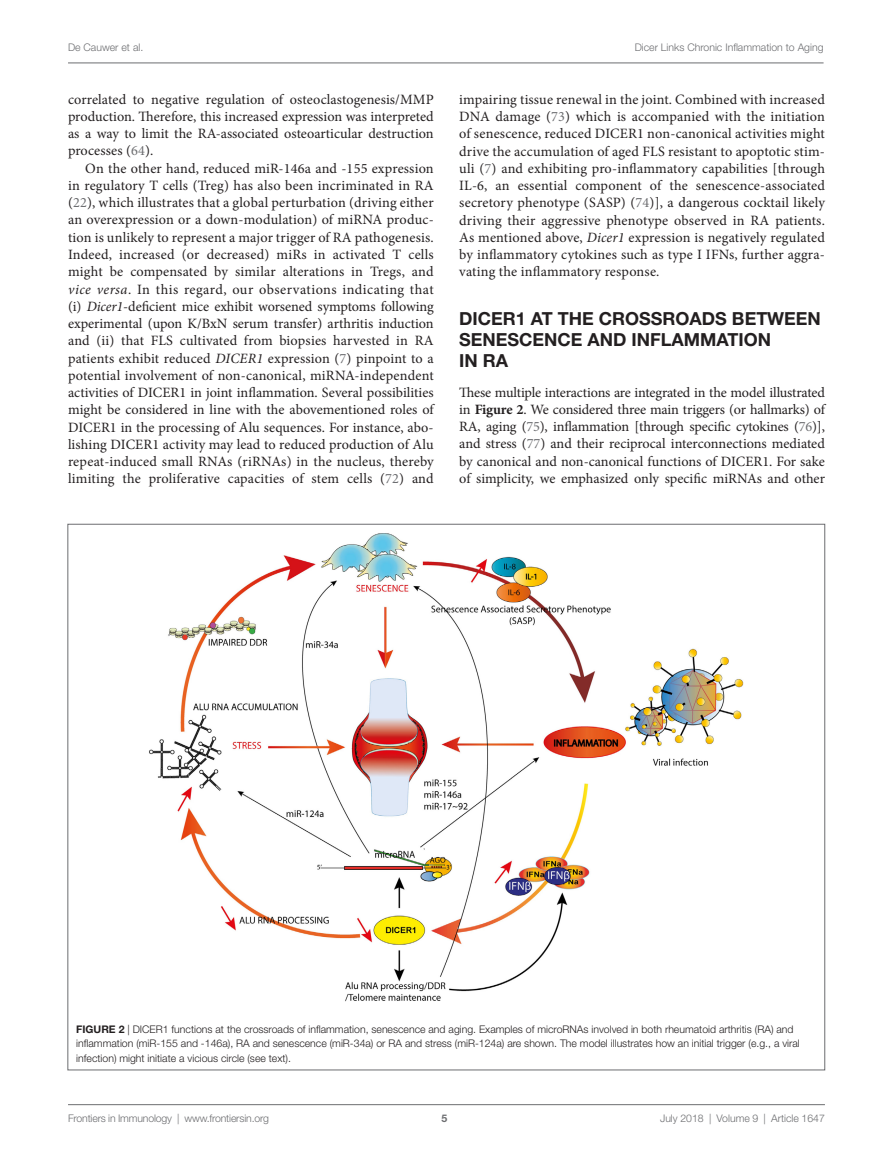
<style>
.page{position:relative;width:893px;height:1170px;background:#fff}
.page>*{position:absolute;margin:0;border:0;box-sizing:border-box;transform-origin:0 0}
.t1{font:700 18px/21px "Helvetica Neue LT Std";color:#231f20}
.t2{font:14.25px/17.2px "Minion Pro";letter-spacing:.005em;color:#231f20;text-align:justify}
.t3{font:300 10.5px/14.2px "Helvetica Neue LT Std";color:#231f20}
.t4{font:300 10.5px "Helvetica Neue LT Std";color:#6c6d70}
.t5{font:700 10.5px "Helvetica Neue LT Std";color:#6c6d70}
.s1{color:#6c6d70}
.s2{font-style:italic}
.s3{font-weight:700}
</style>
<div class="page">
<hr style="left:68px;top:1104px;width:757px;height:1px;background:#6c6d70">
<hr style="left:68px;top:63px;width:755px;height:1px;background:#6c6d70">
<img style="left:149px;top:533px;width:595px;height:469px">
<p class="t4" style="left:68px;top:41px;width:77px">De Cauwer et al.</p>
<p class="t4" style="left:635px;top:41px;width:190px">Dicer Links Chronic Inflammation to Aging</p>
<p class="t2" style="left:68px;top:90px;width:367px">correlated to negative regulation of osteoclastogenesis/MMP production. Therefore, this increased expression was interpreted as a way to limit the RA-associated osteoarticular destruction processes (<span class="s1">64</span>).</p>
<p class="t2" style="left:68px;top:159px;width:367px;text-indent:17px">On the other hand, reduced miR-146a and -155 expression in regulatory T cells (Treg) has also been incriminated in RA (<span class="s1">22</span>), which illustrates that a global perturbation (driving either an overexpression or a down-modulation) of miRNA produc&shy;tion is unlikely to represent a major trigger of RA pathogenesis.<br>Indeed, increased (or decreased) miRs in activated T cells might be compensated by similar alterations in Tregs, and <span class="s2">vice versa</span>. In this regard, our observations indicating that (i) <span class="s2">Dicer1</span>-deficient mice exhibit worsened symptoms following experimental (upon K/BxN serum transfer) arthritis induction and (ii) that FLS cultivated from biopsies harvested in RA patients exhibit reduced <span class="s2">DICER1</span> expression (<span class="s1">7</span>) pinpoint to a potential involvement of non-canonical, miRNA-independent activities of DICER1 in joint inflammation. Several possibilities might be considered in line with the abovementioned roles of DICER1 in the processing of Alu sequences. For instance, abo&shy;lishing DICER1 activity may lead to reduced production of Alu repeat-induced small RNAs (riRNAs) in the nucleus, thereby limiting the proliferative capacities of stem cells (<span class="s1">72</span>) and</p>
<p class="t2" style="left:459px;top:91px;width:367px">impairing tissue renewal in the joint. Combined with increased DNA damage (<span class="s1">73</span>) which is accompanied with the initiation of senescence, reduced DICER1 non-canonical activities might drive the accumulation of aged FLS resistant to apoptotic stim&shy;uli (<span class="s1">7</span>) and exhibiting pro-inflammatory capabilities [through IL-6, an essential component of the senescence-associated secretory phenotype (SASP) (<span class="s1">74</span>)], a dangerous cocktail likely driving their aggressive phenotype observed in RA patients.<br>As mentioned above, <span class="s2">Dicer1</span> expression is negatively regulated by inflammatory cytokines such as type I IFNs, further aggra&shy;vating the inflammatory response.</p>
<p class="t1" style="left:459px;top:307px;width:323px">DICER1 AT THE CROSSROADS BETWEEN<br>SENE</p>
<p class="t1" style="left:459px;top:328px;width:311px;text-indent:48px">SCENCE AND IN FLAMMATION<br>IN RA</p>
<p class="t2" style="left:459px;top:383px;width:367px">These multiple interactions are integrated in the model illustrated in <span class="s3">Figure 2</span>. We considered three main triggers (or hallmarks) of RA, aging (<span class="s1">75</span>), inflammation [through specific cytokines (<span class="s1">76</span>)], and stress (<span class="s1">77</span>) and their reciprocal interconnections mediated by canonical and non-canonical functions of DICER1. For sake of simplicity, we emphasized only specific miRNAs and other</p>
<p class="t3" style="left:76px;top:1021px;width:725px"><span class="s3">FIGURE 2</span> | DICER1 functions at the crossroads of inflammation, senescence and aging. Examples of microRNAs involved in both rheumatoid arthritis (RA) and inflammation (miR-155 and -146a), RA and senescence (miR-34a) or RA and stress (miR-124a) are shown. The model illustrates how an initial trigger (e.g., a viral infection) might initiate a vicious circle (see text).</p>
<p class="t4" style="left:68px;top:1111px;width:203px">Frontiers in Immunology | www.frontiersin.org</p>
<p class="t4" style="left:660px;top:1111px;width:166px">July 2018 | Volume 9 | Article 1647</p>
<p class="t5" style="left:441px;top:1111px;width:7px">5</p>
</div>
